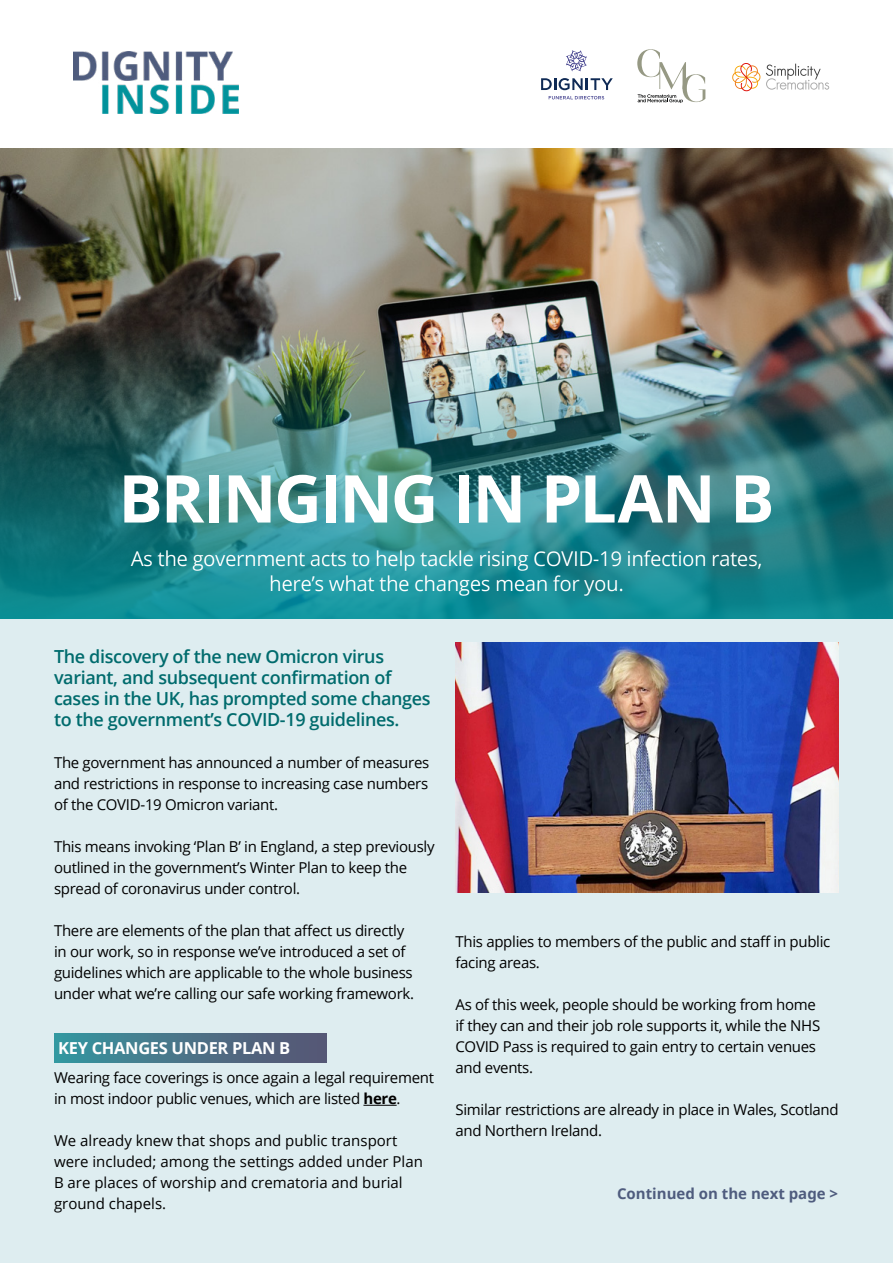
<style>
.page{position:relative;width:893px;height:1263px;background:#fff}
.page>*{position:absolute;margin:0;border:0;box-sizing:border-box;transform-origin:0 0}
.Dignity_Inside_Headl{font:700 66px "Open Sans";letter-spacing:-.035em;color:#fff}
.t1{font:20.55px/24.6px "Open Sans";letter-spacing:-.02em;color:#fff;text-align:center}
.Dignity_Inside_Bold{font:600 18px/21px "Open Sans";letter-spacing:-.02em;color:#006b6d}
.Dignity_Inside_Body{font:700 16.5px "Open Sans";letter-spacing:-.02em;color:#fff}
.Dignity_Inside_Body-2{font:15px/21px "Open Sans";letter-spacing:-.02em;color:#000}
.Dignity_Inside_Body-3{font:15px/21px "Open Sans";color:#000}
.Dignity_Inside_Bold-2{font:700 15px "Open Sans";color:#4f5c7e}
.s1{font-weight:700}
</style>
<div class="page">
<svg style="left:566px;top:50px;width:21px;height:21px"></svg>
<svg style="left:541px;top:78px;width:72px;height:12px"></svg>
<svg style="left:549px;top:96px;width:55px;height:3px"></svg>
<svg style="left:637px;top:49px;width:68px;height:54px"></svg>
<svg style="left:766px;top:64px;width:63px;height:26px"></svg>
<svg style="left:732px;top:63px;width:28px;height:28px"></svg>
<img style="left:73px;top:52px;width:165px;height:61px">
<div style="left:0;top:148px;width:893px;height:1115px;background:#d9e8ed"></div>
<img style="left:0;top:149px;width:893px;height:122px">
<img style="left:0;top:271px;width:893px;height:348px">
<hr style="left:363px;top:1105px;width:34px;height:1px;background:#000">
<div style="left:54px;top:1034px;width:272px;height:28px;background:linear-gradient(to right,#37959f,#5a5372)"></div>
<div style="left:42px;top:540px;width:810px;height:62px;background:#fff;opacity:.75"></div>
<img style="left:455px;top:642px;width:384px;height:250px">
<p class="Dignity_Inside_Headl" style="left:118px;top:452px;width:657px">BRINGING IN PLAN B</p>
<h2 class="t1" style="left:131px;top:546px;width:633px">As the government acts to help tackle rising COVID-19 infection rates, here’s what the changes mean for you.</h2>
<p class="Dignity_Inside_Bold" style="left:54px;top:646px;width:378px">The discovery of the new Omicron virus variant, and subsequent confirmation of cases in the UK, has prompted some changes to the government’s COVID-19 guidelines.</p>
<p class="Dignity_Inside_Body-2" style="left:54px;top:752px;width:377px;text-align:justify">The government has announced a number of measures and restrictions in response to increasing case numbers of the COVID-19 Omicron variant.</p>
<p class="Dignity_Inside_Body-2" style="left:54px;top:836px;width:382px">This means invoking ‘Plan B’ in England, a step previously outlined in the government’s Winter Plan to keep the spread of coronavirus under control.</p>
<p class="Dignity_Inside_Body-2" style="left:54px;top:920px;width:362px">There are elements of the plan that affect us directly in our work, so in response we’ve introduced a set of guidelines which are applicable to the whole business under what we’re calling our safe working framework.</p>
<p class="Dignity_Inside_Body" style="left:58px;top:1037px;width:234px">KEY CHANGES UNDER PLAN B</p>
<p class="Dignity_Inside_Body-2" style="left:54px;top:1067px;width:382px">Wearing face coverings is once again a legal requirement in most indoor public venues, which are listed <span class="s1">here</span>.</p>
<p class="Dignity_Inside_Body-3" style="left:54px;top:1130px;width:370px">We already knew that shops and public transport were included; among the settings added under Plan B are places of worship and crematoria and burial ground chapels.</p>
<p class="Dignity_Inside_Body-2" style="left:455px;top:930px;width:376px">This applies to members of the public and staff in public facing areas.</p>
<p class="Dignity_Inside_Body-2" style="left:455px;top:993px;width:366px">As of this week, people should be working from home if they can and their job role supports it, while the NHS COVID Pass is required to gain entry to certain venues and events.</p>
<p class="Dignity_Inside_Body-2" style="left:455px;top:1098px;width:385px">Similar restrictions are already in place in Wales, Scotland and Northern Ireland.</p>
<p class="Dignity_Inside_Bold-2" style="left:617px;top:1182px;width:223px">Continued on the next page &gt;</p>
</div>
